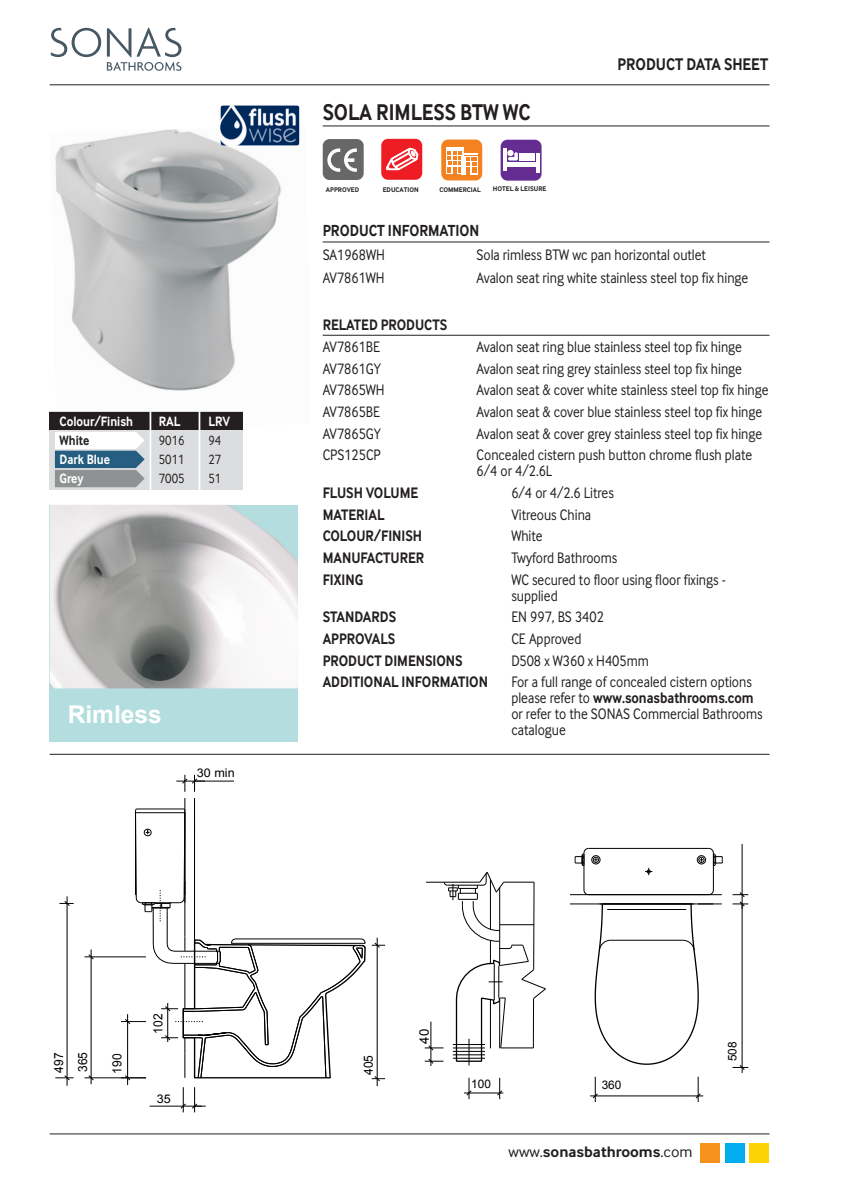
<style>
.page{position:relative;width:844px;height:1191px;background:#fff}
.page>*{position:absolute;margin:0;border:0;box-sizing:border-box;transform-origin:0 0}
.t1{font:700 24.5px "Arial";color:#fff}
.t2{font:700 23.62px "Inter Face Da Ma";color:#231f20;scale:.85 1}
.t3{font:700 17.5px "Inter Face Da Ma";color:#231f20;scale:.85 1}
.t4{font:700 16.62px "Inter Face Da Ma";color:#231f20;scale:.85 1}
.t5{font:15.75px/15.8px "Inter Face Da Ma";color:#231f20;scale:.85 1}
.t6{font:700 15.75px "Inter Face Da Ma";color:#231f20;scale:.85 1}
.t7{font:700 15.75px "Inter Face Da Ma";color:#231f20}
.t8{font:700 14px "Inter Face Da Ma";color:#fff;scale:.85 1}
.t9{font:14px "Inter Face Da Ma";color:#231f20;scale:.85 1}
.t10{font:700 14px "Inter Face Da Ma";color:#231f20;scale:.85 1}
.t11{font:13.12px "Arial";color:#000}
.t12{font:12.6px "Arial";color:#000;scale:.95 1}
.t13{font:11.9px "Arial";color:#000}
.t14{font:11.9px "Arial";color:#000;scale:1.05 1}
.t15{font:700 7px "Inter Face Da Ma";color:#231f20;scale:.95 1}
.s1{font-weight:700}
.s2{font-weight:400}
</style>
<div class="page">
<hr style="left:50px;top:1133px;width:719px;height:1px;background:#231f20">
<hr style="left:50px;top:84px;width:719px;height:1px;background:#231f20">
<svg style="left:51px;top:28px;width:50px;height:29px"></svg>
<svg style="left:107px;top:28px;width:74px;height:43px"></svg>
<div style="left:749px;top:1143px;width:20px;height:20px;background:#fed304"></div>
<div style="left:724px;top:1143px;width:20px;height:20px;background:#00aeef"></div>
<div style="left:699px;top:1143px;width:20px;height:20px;background:#f6911e"></div>
<div style="left:322px;top:139px;width:41px;height:41px;background:#676767;border-radius:7px"></div>
<svg style="left:327px;top:148px;width:30px;height:24px"></svg>
<div style="left:381px;top:139px;width:41px;height:41px;background:#ee1d23;border-radius:7px"></div>
<svg style="left:385px;top:147px;width:33px;height:23px"></svg>
<div style="left:441px;top:139px;width:41px;height:41px;background:#f58220;border-radius:7px"></div>
<svg style="left:446px;top:147px;width:32px;height:28px"></svg>
<div style="left:500px;top:140px;width:41px;height:40px;background:#652d91;border-radius:7px"></div>
<div style="left:518px;top:153px;width:16px;height:7px;background:#fff"></div>
<hr style="left:506px;top:162px;width:30px;height:4px;background:#fff">
<svg style="left:503px;top:148px;width:3px;height:23px"></svg>
<hr style="left:536px;top:153px;width:3px;height:19px;background:#fff">
<svg style="left:507px;top:150px;width:10px;height:10px"></svg>
<hr style="left:322px;top:125px;width:447px;height:1px;background:#231f20">
<hr style="left:322px;top:241px;width:447px;height:1px;background:#231f20">
<hr style="left:322px;top:335px;width:447px;height:1px;background:#231f20">
<hr style="left:430px;top:1021px;width:1px;height:45px;background:#000">
<svg style="left:424px;top:872px;width:122px;height:193px"></svg>
<hr style="left:464px;top:1092px;width:39px;height:1px;background:#000">
<svg style="left:466px;top:1077px;width:6px;height:22px"></svg>
<svg style="left:496px;top:1077px;width:6px;height:22px"></svg>
<img style="left:55px;top:129px;width:227px;height:262px">
<hr style="left:184px;top:798px;width:1px;height:69px;background:#000">
<hr style="left:194px;top:798px;width:1px;height:139px;background:#000">
<hr style="left:194px;top:780px;width:40px;height:1px;background:#000">
<svg style="left:176px;top:775px;width:29px;height:16px"></svg>
<hr style="left:150px;top:1105px;width:51px;height:1px;background:#000">
<svg style="left:180px;top:1087px;width:26px;height:25px"></svg>
<hr style="left:127px;top:1014px;width:1px;height:71px;background:#000">
<hr style="left:84px;top:956px;width:62px;height:1px;background:#000">
<hr style="left:84px;top:1077px;width:62px;height:1px;background:#000">
<hr style="left:91px;top:949px;width:1px;height:135px;background:#000">
<svg style="left:88px;top:953px;width:6px;height:7px"></svg>
<svg style="left:88px;top:1074px;width:6px;height:7px"></svg>
<hr style="left:67px;top:896px;width:1px;height:189px;background:#000">
<svg style="left:55px;top:1074px;width:19px;height:7px"></svg>
<svg style="left:59px;top:900px;width:15px;height:6px"></svg>
<hr style="left:377px;top:937px;width:1px;height:149px;background:#000">
<svg style="left:121px;top:808px;width:264px;height:273px"></svg>
<hr style="left:712px;top:853px;width:1px;height:37px;background:#000">
<hr style="left:570px;top:894px;width:151px;height:1px;background:#000">
<hr style="left:583px;top:853px;width:1px;height:37px;background:#000">
<hr style="left:588px;top:848px;width:120px;height:1px;background:#000">
<div style="left:591px;top:855px;width:9px;height:9px;border:1px solid #000;border-radius:50%"></div>
<svg style="left:645px;top:868px;width:7px;height:7px"></svg>
<svg style="left:698px;top:847px;width:24px;height:19px"></svg>
<div style="left:696px;top:855px;width:9px;height:9px;border:1px solid #000;border-radius:50%"></div>
<svg style="left:583px;top:889px;width:6px;height:6px"></svg>
<svg style="left:574px;top:847px;width:24px;height:19px"></svg>
<hr style="left:741px;top:844px;width:1px;height:65px;background:#000">
<hr style="left:741px;top:904px;width:1px;height:169px;background:#000">
<svg style="left:732px;top:891px;width:16px;height:16px"></svg>
<svg style="left:732px;top:1064px;width:16px;height:6px"></svg>
<hr style="left:590px;top:1095px;width:113px;height:1px;background:#000">
<svg style="left:592px;top:1076px;width:6px;height:26px"></svg>
<svg style="left:694px;top:1076px;width:7px;height:26px"></svg>
<svg style="left:570px;top:903px;width:151px;height:162px"></svg>
<div style="left:50px;top:687px;width:248px;height:55px;background:#b3dddf"></div>
<img style="left:50px;top:505px;width:248px;height:183px">
<svg style="left:216px;top:105px;width:84px;height:46px"></svg>
<hr style="left:50px;top:754px;width:719px;height:1px;background:#231f20">
<div style="left:50px;top:412px;width:193px;height:78px;background:#dcdddf"></div>
<div style="left:50px;top:411px;width:193px;height:18px;background:#231f20"></div>
<hr style="left:198px;top:411px;width:2px;height:82px;background:#fff">
<hr style="left:149px;top:411px;width:2px;height:82px;background:#fff">
<svg style="left:55px;top:432px;width:90px;height:55px;background:#98aab5"></svg>
<p class="t8" style="left:60px;top:416px;width:88px">Colour/Finish</p>
<p class="t8" style="left:159px;top:416px;width:27px">RAL</p>
<p class="t8" style="left:208px;top:416px;width:27px">LRV</p>
<p class="t10" style="left:60px;top:435px;width:37px">White</p>
<p class="t9" style="left:159px;top:436px;width:32px">9016</p>
<p class="t9" style="left:208px;top:436px;width:17px">94</p>
<p class="t8" style="left:60px;top:454px;width:61px">Dark Blue</p>
<p class="t9" style="left:159px;top:454px;width:32px">5011</p>
<p class="t9" style="left:208px;top:454px;width:17px">27</p>
<p class="t8" style="left:60px;top:472px;width:30px">Grey</p>
<p class="t9" style="left:159px;top:473px;width:32px">7005</p>
<p class="t9" style="left:208px;top:473px;width:17px">51</p>
<h1 class="t1" style="left:68px;top:701px;width:95px">Rimless</h1>
<p class="t14" style="left:197px;top:766px;width:38px">30 min</p>
<h2 class="t2" style="left:322px;top:103px;width:246px">SOLA RIMLESS BTW WC</h2>
<p class="t15" style="left:326px;top:186px;width:37px">APPROVED</p>
<p class="t15" style="left:382px;top:186px;width:39px">EDUCATION</p>
<p class="t15" style="left:439px;top:186px;width:45px">COMMERCIAL</p>
<p class="t15" style="left:493px;top:186px;width:58px">HOTEL &amp; LEISURE</p>
<p class="t3" style="left:617px;top:58px;width:178px">PRODUCT DATA SHEET</p>
<p class="t4" style="left:322px;top:224px;width:186px">PRODUCT INFORMATION</p>
<p class="t5" style="left:322px;top:248px;width:75px">SA1968WH</p>
<p class="t5" style="left:476px;top:248px;width:271px">Sola rimless BTW wc pan horizontal outlet</p>
<p class="t5" style="left:322px;top:272px;width:74px">AV7861WH</p>
<p class="t5" style="left:476px;top:272px;width:321px">Avalon seat ring white stainless steel top fix hinge</p>
<p class="t6" style="left:322px;top:319px;width:148px">RELATED PRODUCTS</p>
<p class="t5" style="left:322px;top:340px;width:69px">AV7861BE</p>
<p class="t5" style="left:476px;top:340px;width:314px">Avalon seat ring blue stainless steel top fix hinge</p>
<p class="t5" style="left:322px;top:362px;width:70px">AV7861GY</p>
<p class="t5" style="left:476px;top:362px;width:314px">Avalon seat ring grey stainless steel top fix hinge</p>
<p class="t5" style="left:322px;top:384px;width:74px">AV7865WH</p>
<p class="t5" style="left:476px;top:384px;width:345px">Avalon seat &amp; cover white stainless steel top fix hinge</p>
<p class="t5" style="left:322px;top:405px;width:69px">AV7865BE</p>
<p class="t5" style="left:476px;top:405px;width:337px">Avalon seat &amp; cover blue stainless steel top fix hinge</p>
<p class="t5" style="left:322px;top:427px;width:70px">AV7865GY</p>
<p class="t5" style="left:476px;top:427px;width:337px">Avalon seat &amp; cover grey stainless steel top fix hinge</p>
<p class="t5" style="left:322px;top:449px;width:70px">CPS125CP</p>
<p class="t5" style="left:476px;top:449px;width:326px">Concealed cistern push button chrome flush plate<br>6/4 or 4/2.6L</p>
<p class="t6" style="left:322px;top:486px;width:114px">FLUSH VOLUME</p>
<p class="t5" style="left:511px;top:486px;width:122px">6/4 or 4/2.6 Litres</p>
<p class="t6" style="left:322px;top:508px;width:74px">MATERIAL</p>
<p class="t5" style="left:511px;top:508px;width:95px">Vitreous China</p>
<p class="t6" style="left:322px;top:530px;width:118px">COLOUR/FINISH</p>
<p class="t5" style="left:511px;top:530px;width:38px">White</p>
<p class="t6" style="left:322px;top:551px;width:121px">MANUFACTURER</p>
<p class="t5" style="left:511px;top:551px;width:126px">Twyford Bathrooms</p>
<p class="t6" style="left:322px;top:573px;width:49px">FIXING</p>
<p class="t5" style="left:511px;top:573px;width:254px">WC secured to floor using floor fixings - supplied</p>
<p class="t6" style="left:322px;top:610px;width:88px">STANDARDS</p>
<p class="t5" style="left:511px;top:610px;width:110px">EN 997, BS 3402</p>
<p class="t6" style="left:322px;top:632px;width:87px">APPROVALS</p>
<p class="t5" style="left:511px;top:632px;width:84px">CE Approved</p>
<p class="t6" style="left:322px;top:654px;width:166px">PRODUCT DIMENSIONS</p>
<p class="t5" style="left:511px;top:654px;width:163px">D508 x W360 x H405mm</p>
<p class="t6" style="left:322px;top:676px;width:196px">ADDITIONAL INFORMATION</p>
<p class="t5" style="left:511px;top:676px;width:297px">For a full range of concealed cistern options please refer to <span class="s1">www.sonasbathrooms.com </span>or refer to the SONAS Commercial Bathrooms catalogue</p>
<p class="t12" style="left:151px;top:1033px;width:23px;rotate:-90deg">102</p>
<p class="t12" style="left:76px;top:1072px;width:23px;rotate:-90deg">365</p>
<p class="t12" style="left:110px;top:1073px;width:23px;rotate:-90deg">190</p>
<p class="t12" style="left:52px;top:1072px;width:23px;rotate:-90deg">497</p>
<p class="t12" style="left:361px;top:1075px;width:23px;rotate:-90deg">405</p>
<p class="t14" style="left:157px;top:1091px;width:15px">35</p>
<p class="t11" style="left:416px;top:1043px;width:16px;rotate:-90deg">40</p>
<p class="t13" style="left:471px;top:1077px;width:21px">100</p>
<p class="t13" style="left:601px;top:1078px;width:21px">360</p>
<p class="t7" style="left:508px;top:1145px;width:185px"><span class="s2">www.</span>sonasbathrooms<span class="s2">.com</span></p>
<p class="t13" style="left:725px;top:1061px;width:21px;rotate:-90deg">508</p>
</div>
